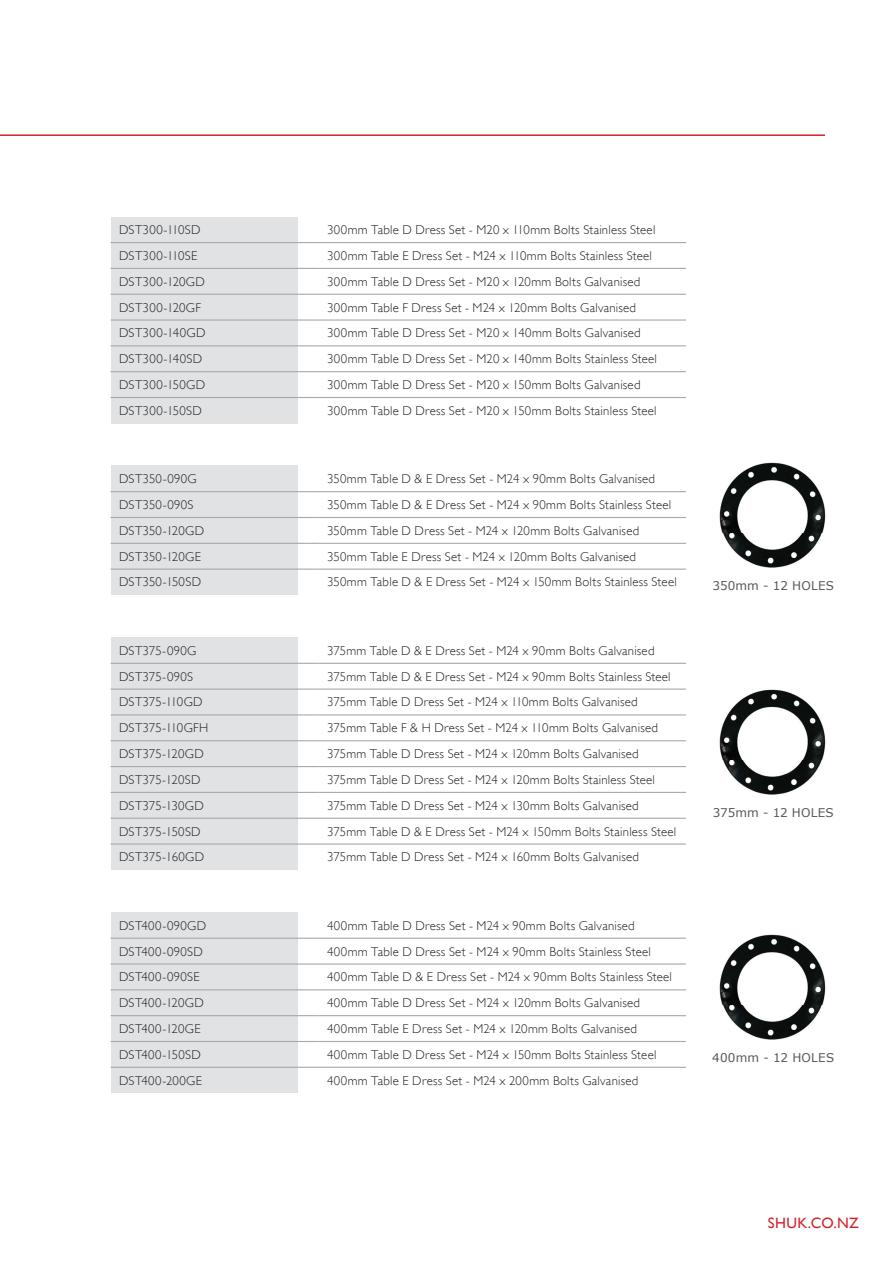
<style>
.page{position:relative;width:893px;height:1263px;background:#fff}
.page>*{position:absolute;margin:0;border:0;box-sizing:border-box;transform-origin:0 0}
.t1{font:15px "Gill Sans";letter-spacing:.025em;color:#d1232a}
.t2{font:300 12.75px "Gill Sans";letter-spacing:.02em;color:#231f20}
.t3{font:12px "Verdana";letter-spacing:.015em;color:#57585a}
</style>
<div class="page">
<hr style="left:0;top:134px;width:825px;height:2px;background:#d1232a">
<div style="left:111px;top:217px;width:186px;height:206px;background:#e1e2e4"></div>
<hr style="left:111px;top:268px;width:208px;height:1px;background:#a8a9ad">
<hr style="left:319px;top:268px;width:367px;height:1px;background:#a8a9ad">
<hr style="left:111px;top:294px;width:208px;height:1px;background:#a8a9ad">
<hr style="left:319px;top:294px;width:367px;height:1px;background:#a8a9ad">
<hr style="left:111px;top:319px;width:208px;height:2px;background:#a8a9ad">
<hr style="left:319px;top:319px;width:367px;height:2px;background:#a8a9ad">
<hr style="left:111px;top:345px;width:208px;height:1px;background:#a8a9ad">
<hr style="left:319px;top:345px;width:367px;height:1px;background:#a8a9ad">
<hr style="left:111px;top:371px;width:208px;height:1px;background:#a8a9ad">
<hr style="left:319px;top:371px;width:367px;height:1px;background:#a8a9ad">
<hr style="left:111px;top:242px;width:208px;height:1px;background:#a8a9ad">
<hr style="left:319px;top:242px;width:367px;height:1px;background:#a8a9ad">
<hr style="left:111px;top:397px;width:208px;height:1px;background:#a8a9ad">
<hr style="left:319px;top:397px;width:367px;height:1px;background:#a8a9ad">
<div style="left:111px;top:912px;width:186px;height:181px;background:#e1e2e4"></div>
<div style="left:111px;top:637px;width:186px;height:233px;background:#e1e2e4"></div>
<div style="left:111px;top:466px;width:186px;height:129px;background:#e1e2e4"></div>
<hr style="left:111px;top:517px;width:208px;height:1px;background:#a8a9ad">
<hr style="left:319px;top:517px;width:367px;height:1px;background:#a8a9ad">
<hr style="left:111px;top:543px;width:208px;height:1px;background:#a8a9ad">
<hr style="left:319px;top:543px;width:367px;height:1px;background:#a8a9ad">
<hr style="left:111px;top:491px;width:208px;height:1px;background:#a8a9ad">
<hr style="left:319px;top:491px;width:367px;height:1px;background:#a8a9ad">
<hr style="left:111px;top:569px;width:208px;height:1px;background:#a8a9ad">
<hr style="left:319px;top:569px;width:367px;height:1px;background:#a8a9ad">
<hr style="left:111px;top:688px;width:208px;height:2px;background:#a8a9ad">
<hr style="left:319px;top:688px;width:367px;height:2px;background:#a8a9ad">
<hr style="left:111px;top:714px;width:208px;height:1px;background:#a8a9ad">
<hr style="left:319px;top:714px;width:367px;height:1px;background:#a8a9ad">
<hr style="left:111px;top:740px;width:208px;height:1px;background:#a8a9ad">
<hr style="left:319px;top:740px;width:367px;height:1px;background:#a8a9ad">
<hr style="left:111px;top:766px;width:208px;height:1px;background:#a8a9ad">
<hr style="left:319px;top:766px;width:367px;height:1px;background:#a8a9ad">
<hr style="left:111px;top:792px;width:208px;height:1px;background:#a8a9ad">
<hr style="left:319px;top:792px;width:367px;height:1px;background:#a8a9ad">
<hr style="left:111px;top:818px;width:208px;height:1px;background:#a8a9ad">
<hr style="left:319px;top:818px;width:367px;height:1px;background:#a8a9ad">
<hr style="left:111px;top:663px;width:208px;height:1px;background:#a8a9ad">
<hr style="left:319px;top:663px;width:367px;height:1px;background:#a8a9ad">
<hr style="left:111px;top:843px;width:208px;height:2px;background:#a8a9ad">
<hr style="left:319px;top:843px;width:367px;height:2px;background:#a8a9ad">
<hr style="left:111px;top:963px;width:208px;height:1px;background:#a8a9ad">
<hr style="left:319px;top:963px;width:367px;height:1px;background:#a8a9ad">
<hr style="left:111px;top:989px;width:208px;height:1px;background:#a8a9ad">
<hr style="left:319px;top:989px;width:367px;height:1px;background:#a8a9ad">
<hr style="left:111px;top:1015px;width:208px;height:1px;background:#a8a9ad">
<hr style="left:319px;top:1015px;width:367px;height:1px;background:#a8a9ad">
<hr style="left:111px;top:1041px;width:208px;height:1px;background:#a8a9ad">
<hr style="left:319px;top:1041px;width:367px;height:1px;background:#a8a9ad">
<hr style="left:111px;top:938px;width:208px;height:1px;background:#a8a9ad">
<hr style="left:319px;top:938px;width:367px;height:1px;background:#a8a9ad">
<hr style="left:111px;top:1067px;width:208px;height:1px;background:#a8a9ad">
<hr style="left:319px;top:1067px;width:367px;height:1px;background:#a8a9ad">
<img style="left:719px;top:462px;width:107px;height:106px">
<img style="left:719px;top:689px;width:107px;height:106px">
<img style="left:719px;top:934px;width:107px;height:106px">
<p class="t2" style="left:119px;top:223px;width:83px">DST300-110SD</p>
<p class="t2" style="left:327px;top:223px;width:330px">300mm Table D Dress Set - M20 x 110mm Bolts Stainless Steel</p>
<p class="t2" style="left:119px;top:248px;width:80px">DST300-110SE</p>
<p class="t2" style="left:327px;top:248px;width:326px">300mm Table E Dress Set - M24 x 110mm Bolts Stainless Steel</p>
<p class="t2" style="left:119px;top:274px;width:87px">DST300-120GD</p>
<p class="t2" style="left:327px;top:274px;width:315px">300mm Table D Dress Set - M20 x 120mm Bolts Galvanised</p>
<p class="t2" style="left:119px;top:300px;width:84px">DST300-120GF</p>
<p class="t2" style="left:327px;top:300px;width:310px">300mm Table F Dress Set - M24 x 120mm Bolts Galvanised</p>
<p class="t2" style="left:119px;top:326px;width:88px">DST300-140GD</p>
<p class="t2" style="left:327px;top:326px;width:315px">300mm Table D Dress Set - M20 x 140mm Bolts Galvanised</p>
<p class="t2" style="left:119px;top:352px;width:85px">DST300-140SD</p>
<p class="t2" style="left:327px;top:352px;width:331px">300mm Table D Dress Set - M20 x 140mm Bolts Stainless Steel</p>
<p class="t2" style="left:119px;top:377px;width:88px">DST300-150GD</p>
<p class="t2" style="left:327px;top:377px;width:315px">300mm Table D Dress Set - M20 x 150mm Bolts Galvanised</p>
<p class="t2" style="left:119px;top:403px;width:84px">DST300-150SD</p>
<p class="t2" style="left:327px;top:403px;width:331px">300mm Table D Dress Set - M20 x 150mm Bolts Stainless Steel</p>
<p class="t2" style="left:119px;top:472px;width:79px">DST350-090G</p>
<p class="t2" style="left:327px;top:472px;width:329px">350mm Table D &amp; E Dress Set - M24 x 90mm Bolts Galvanised</p>
<p class="t2" style="left:119px;top:497px;width:76px">DST350-090S</p>
<p class="t2" style="left:327px;top:497px;width:345px">350mm Table D &amp; E Dress Set - M24 x 90mm Bolts Stainless Steel</p>
<p class="t2" style="left:119px;top:523px;width:87px">DST350-120GD</p>
<p class="t2" style="left:327px;top:523px;width:314px">350mm Table D Dress Set - M24 x 120mm Bolts Galvanised</p>
<p class="t2" style="left:119px;top:549px;width:83px">DST350-120GE</p>
<p class="t2" style="left:327px;top:549px;width:310px">350mm Table E Dress Set - M24 x 120mm Bolts Galvanised</p>
<p class="t2" style="left:119px;top:575px;width:84px">DST350-150SD</p>
<p class="t2" style="left:327px;top:575px;width:351px">350mm Table D &amp; E Dress Set - M24 x 150mm Bolts Stainless Steel</p>
<p class="t2" style="left:119px;top:643px;width:79px">DST375-090G</p>
<p class="t2" style="left:327px;top:643px;width:329px">375mm Table D &amp; E Dress Set - M24 x 90mm Bolts Galvanised</p>
<p class="t2" style="left:119px;top:669px;width:76px">DST375-090S</p>
<p class="t2" style="left:327px;top:669px;width:345px">375mm Table D &amp; E Dress Set - M24 x 90mm Bolts Stainless Steel</p>
<p class="t2" style="left:119px;top:695px;width:85px">DST375-110GD</p>
<p class="t2" style="left:327px;top:695px;width:312px">375mm Table D Dress Set - M24 x 110mm Bolts Galvanised</p>
<p class="t2" style="left:119px;top:721px;width:91px">DST375-110GFH</p>
<p class="t2" style="left:327px;top:721px;width:332px">375mm Table F &amp; H Dress Set - M24 x 110mm Bolts Galvanised</p>
<p class="t2" style="left:119px;top:746px;width:86px">DST375-120GD</p>
<p class="t2" style="left:327px;top:746px;width:313px">375mm Table D Dress Set - M24 x 120mm Bolts Galvanised</p>
<p class="t2" style="left:119px;top:772px;width:83px">DST375-120SD</p>
<p class="t2" style="left:327px;top:772px;width:329px">375mm Table D Dress Set - M24 x 120mm Bolts Stainless Steel</p>
<p class="t2" style="left:119px;top:798px;width:86px">DST375-130GD</p>
<p class="t2" style="left:327px;top:798px;width:313px">375mm Table D Dress Set - M24 x 130mm Bolts Galvanised</p>
<p class="t2" style="left:119px;top:824px;width:83px">DST375-150SD</p>
<p class="t2" style="left:327px;top:824px;width:351px">375mm Table D &amp; E Dress Set - M24 x 150mm Bolts Stainless Steel</p>
<p class="t2" style="left:119px;top:850px;width:87px">DST375-160GD</p>
<p class="t2" style="left:327px;top:850px;width:313px">375mm Table D Dress Set - M24 x 160mm Bolts Galvanised</p>
<p class="t2" style="left:119px;top:918px;width:89px">DST400-090GD</p>
<p class="t2" style="left:327px;top:918px;width:309px">400mm Table D Dress Set - M24 x 90mm Bolts Galvanised</p>
<p class="t2" style="left:119px;top:944px;width:85px">DST400-090SD</p>
<p class="t2" style="left:327px;top:944px;width:325px">400mm Table D Dress Set - M24 x 90mm Bolts Stainless Steel</p>
<p class="t2" style="left:119px;top:970px;width:82px">DST400-090SE</p>
<p class="t2" style="left:327px;top:970px;width:346px">400mm Table D &amp; E Dress Set - M24 x 90mm Bolts Stainless Steel</p>
<p class="t2" style="left:119px;top:995px;width:86px">DST400-120GD</p>
<p class="t2" style="left:327px;top:995px;width:314px">400mm Table D Dress Set - M24 x 120mm Bolts Galvanised</p>
<p class="t2" style="left:119px;top:1021px;width:83px">DST400-120GE</p>
<p class="t2" style="left:327px;top:1021px;width:311px">400mm Table E Dress Set - M24 x 120mm Bolts Galvanised</p>
<p class="t2" style="left:119px;top:1047px;width:83px">DST400-150SD</p>
<p class="t2" style="left:327px;top:1047px;width:331px">400mm Table D Dress Set - M24 x 150mm Bolts Stainless Steel</p>
<p class="t2" style="left:119px;top:1073px;width:85px">DST400-200GE</p>
<p class="t2" style="left:327px;top:1073px;width:313px">400mm Table E Dress Set - M24 x 200mm Bolts Galvanised</p>
<p class="t3" style="left:712px;top:577px;width:123px">350mm - 12 HOLES</p>
<p class="t3" style="left:713px;top:804px;width:123px">375mm - 12 HOLES</p>
<p class="t3" style="left:712px;top:1049px;width:123px">400mm - 12 HOLES</p>
<p class="t1" style="left:768px;top:1214px;width:92px">SHUK.CO.NZ</p>
</div>
